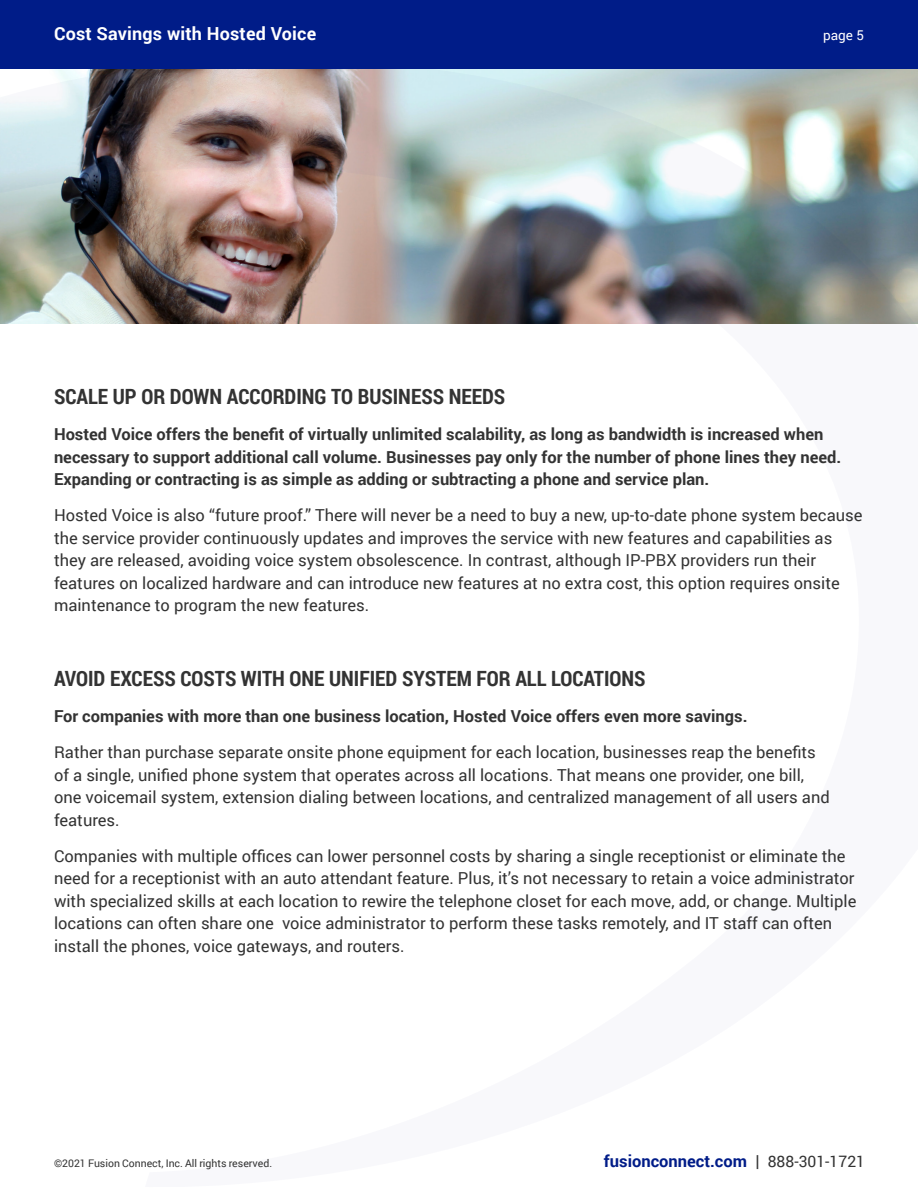
<style>
.page{position:relative;width:918px;height:1188px;background:#fff}
.page>*{position:absolute;margin:0;border:0;box-sizing:border-box;transform-origin:0 0}
.Section_Header{font:700 21px "Roboto Condensed";color:#333}
.t1{font:700 18px "Roboto";letter-spacing:.01em;color:#fff}
.Body_Copy{font:16.5px/22.5px "Roboto";color:#333}
.Intro_Copy{font:700 16.5px/22.5px "Roboto";color:#333}
.t2{font:700 16.5px "Roboto";color:#001c88}
.t3{font:13.5px "Roboto";color:#fff}
.t4{font:10.5px "Roboto";color:#333}
.s1{color:#333}
.s2{font-weight:400;font-size:15.75px;color:#333}
</style>
<div class="page">
<div style="left:0;top:0;width:918px;height:68px;background:#001c88"></div>
<img style="left:0;top:68px;width:918px;height:256px">
<p class="t1" style="left:54px;top:21px;width:264px">Cost Savings with Hosted Voice</p>
<p class="t3" style="left:823px;top:26px;width:42px">page 5</p>
<p class="Section_Header" style="left:54px;top:382px;width:453px">SCALE UP OR DOWN ACCORDING TO BUSINESS NEEDS</p>
<p class="Intro_Copy" style="left:54px;top:423px;width:789px">Hosted Voice offers the benefit of virtually unlimited scalability, as long as bandwidth is increased when necessary to support additional call volume. Businesses pay only for the number of phone lines they need.<br>Expanding or contracting is as simple as adding or subtracting a phone and service plan.</p>
<p class="Body_Copy" style="left:54px;top:504px;width:810px">Hosted Voice is also “future proof.” There will never be a need to buy a new, up-to-date phone system because the service provider continuously updates and improves the service with new features and capabilities as they are released, avoiding voice system obsolescence. In contrast, although IP-PBX providers run their features on localized hardware and can introduce new features at no extra cost, this option requires onsite maintenance to program the new features.</p>
<p class="Section_Header" style="left:54px;top:664px;width:593px">AVOID EXCESS COSTS WITH ONE UNIFIED SYSTEM FOR ALL LOCATIONS</p>
<p class="Intro_Copy" style="left:54px;top:705px;width:695px">For companies with more than one business location, Hosted Voice offers even more savings.</p>
<p class="Body_Copy" style="left:54px;top:741px;width:777px">Rather than purchase separate onsite phone equipment for each location, businesses reap the benefits of a single, unified phone system that operates across all locations. That means one provider, one bill, one voicemail system, extension dialing between locations, and centralized management of all users and features.</p>
<p class="Body_Copy" style="left:54px;top:844px;width:804px">Companies with multiple offices can lower personnel costs by sharing a single receptionist or eliminate the need for a receptionist with an auto attendant feature. Plus, it’s not necessary to retain a voice administrator with specialized skills at each location to rewire the telephone closet for each move, add, or change. Multiple locations can often share one voice administrator to perform these tasks remotely, and IT staff can often install the phones, voice gateways, and routers.</p>
<p class="t4" style="left:54px;top:1156px;width:220px">©2021 Fusion Connect, Inc. All rights reserved.</p>
<p class="t2" style="left:604px;top:1150px;width:263px">fusionconnect.com <span class="s1">|</span> <span class="s2">888-301-1721</span></p>
</div>
